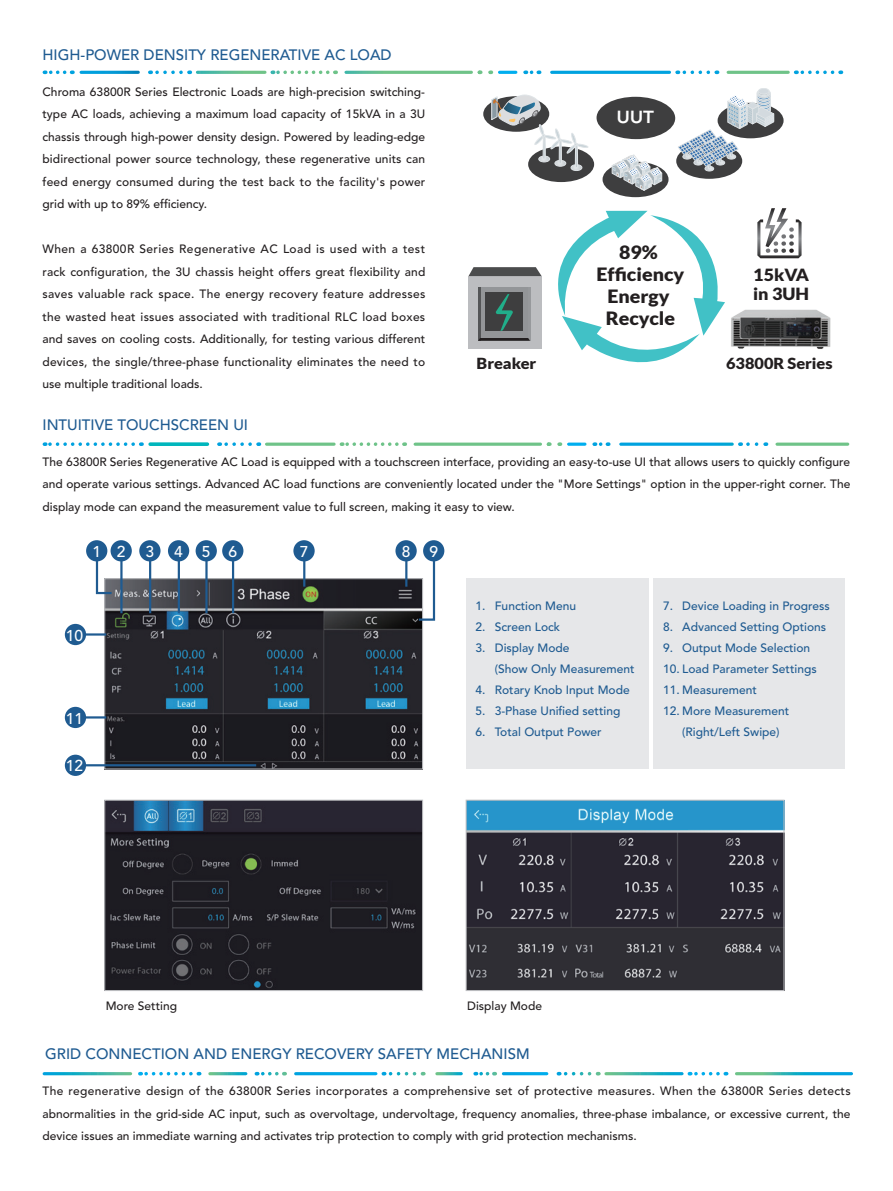
<style>
.page{position:relative;width:893px;height:1191px;background:#fff}
.page>*{position:absolute;margin:0;border:0;box-sizing:border-box;transform-origin:0 0}
.t1{font:900 18.3px/22px "Lato";color:#231f20;text-align:center;scale:1.07 1}
.t2{font:800 17.4px "Avenir";color:#fff;scale:1.07 1}
.t3{font:900 16.8px/18.3px "Lato";color:#231f20;scale:1.07 1}
.t4{font:500 15.6px "Avenir";color:#fff}
.t5{font:900 15.3px "Lato";color:#231f20;scale:1.07 1}
.正常{font:500 15px "Avenir";color:#1f5b91}
.t6{font:500 12px/22.5px "Avenir";color:#231f20;text-align:justify}
.t7{font:500 12px "Avenir";color:#1f5b91}
</style>
<div class="page">
<img style="left:106px;top:801px;width:315px;height:188px">
<div style="left:104px;top:799px;width:319px;height:192px;border:1px solid #bcbdc0"></div>
<img style="left:106px;top:580px;width:315px;height:187px">
<div style="left:104px;top:578px;width:319px;height:191px;border:1px solid #bcbdc0"></div>
<img style="left:468px;top:801px;width:314px;height:188px">
<div style="left:466px;top:799px;width:318px;height:192px;border:1px solid #bcbdc0"></div>
<div style="left:466px;top:578px;width:182px;height:191px;background:#e6e7e9"></div>
<div style="left:653px;top:578px;width:191px;height:191px;background:#e6e7e9"></div>
<div style="left:86px;top:540px;width:21px;height:21px;background:#1f5b91;border-radius:50%"></div>
<div style="left:65px;top:624px;width:21px;height:21px;background:#1f5b91;border-radius:50%"></div>
<div style="left:65px;top:707px;width:21px;height:21px;background:#1f5b91;border-radius:50%"></div>
<div style="left:65px;top:754px;width:21px;height:22px;background:#1f5b91;border-radius:50%"></div>
<div style="left:423px;top:540px;width:21px;height:21px;background:#1f5b91;border-radius:50%"></div>
<div style="left:111px;top:540px;width:21px;height:21px;background:#1f5b91;border-radius:50%"></div>
<div style="left:139px;top:540px;width:22px;height:21px;background:#1f5b91;border-radius:50%"></div>
<div style="left:168px;top:540px;width:21px;height:21px;background:#1f5b91;border-radius:50%"></div>
<div style="left:196px;top:540px;width:21px;height:21px;background:#1f5b91;border-radius:50%"></div>
<div style="left:222px;top:540px;width:21px;height:21px;background:#1f5b91;border-radius:50%"></div>
<div style="left:293px;top:540px;width:22px;height:21px;background:#1f5b91;border-radius:50%"></div>
<div style="left:395px;top:540px;width:22px;height:21px;background:#1f5b91;border-radius:50%"></div>
<svg style="left:95px;top:558px;width:19px;height:37px"></svg>
<hr style="left:85px;top:633px;width:21px;height:2px;background:#1f5b91">
<hr style="left:85px;top:716px;width:21px;height:2px;background:#1f5b91">
<hr style="left:85px;top:764px;width:171px;height:2px;background:#1f5b91">
<svg style="left:417px;top:558px;width:19px;height:64px"></svg>
<hr style="left:120px;top:560px;width:3px;height:53px;background:#1f5b91">
<hr style="left:149px;top:560px;width:2px;height:53px;background:#1f5b91">
<hr style="left:178px;top:560px;width:2px;height:53px;background:#1f5b91">
<hr style="left:205px;top:560px;width:3px;height:53px;background:#1f5b91">
<hr style="left:232px;top:560px;width:2px;height:53px;background:#1f5b91">
<hr style="left:303px;top:560px;width:2px;height:26px;background:#1f5b91">
<hr style="left:405px;top:560px;width:2px;height:26px;background:#1f5b91">
<img style="left:731px;top:310px;width:100px;height:39px">
<svg style="left:757px;top:208px;width:45px;height:50px"></svg>
<div style="left:676px;top:143px;width:66px;height:36px;background:#3e3e3f;border-radius:50%"></div>
<div style="left:596px;top:97px;width:79px;height:42px;background:#3e3e3f;border-radius:50%"></div>
<div style="left:603px;top:162px;width:65px;height:35px;background:#3e3e3f;border-radius:50%"></div>
<div style="left:483px;top:96px;width:66px;height:36px;background:#3e3e3f;border-radius:50%"></div>
<svg style="left:718px;top:103px;width:66px;height:35px"></svg>
<div style="left:528px;top:146px;width:66px;height:36px;background:#3e3e3f;border-radius:50%"></div>
<div style="left:758px;top:88px;width:11px;height:6px;background:#d3dadf;border-radius:50%"></div>
<div style="left:758px;top:88px;width:11px;height:6px;border:1px solid #dfe4e7;border-radius:50%"></div>
<svg style="left:678px;top:91px;width:96px;height:80px"></svg>
<svg style="left:491px;top:95px;width:97px;height:76px"></svg>
<svg style="left:612px;top:154px;width:50px;height:39px"></svg>
<svg style="left:469px;top:211px;width:256px;height:152px"></svg>
<svg style="left:150px;top:70px;width:31px;height:4px"></svg>
<svg style="left:677px;top:70px;width:31px;height:4px"></svg>
<svg style="left:796px;top:70px;width:37px;height:4px"></svg>
<svg style="left:44px;top:70px;width:21px;height:4px"></svg>
<svg style="left:525px;top:70px;width:7px;height:4px"></svg>
<svg style="left:479px;top:70px;width:12px;height:4px"></svg>
<svg style="left:272px;top:70px;width:56px;height:4px"></svg>
<svg style="left:266px;top:442px;width:68px;height:4px"></svg>
<svg style="left:621px;top:442px;width:111px;height:4px"></svg>
<svg style="left:150px;top:442px;width:57px;height:4px"></svg>
<svg style="left:569px;top:442px;width:16px;height:4px"></svg>
<svg style="left:415px;top:442px;width:125px;height:4px"></svg>
<svg style="left:777px;top:442px;width:71px;height:4px"></svg>
<svg style="left:219px;top:442px;width:31px;height:4px"></svg>
<svg style="left:740px;top:442px;width:17px;height:4px"></svg>
<svg style="left:44px;top:442px;width:89px;height:4px"></svg>
<svg style="left:594px;top:442px;width:7px;height:4px"></svg>
<svg style="left:548px;top:442px;width:12px;height:4px"></svg>
<svg style="left:341px;top:442px;width:56px;height:4px"></svg>
<svg style="left:558px;top:1071px;width:32px;height:4px"></svg>
<svg style="left:256px;top:1071px;width:21px;height:4px"></svg>
<svg style="left:383px;top:1071px;width:32px;height:4px"></svg>
<svg style="left:475px;top:1071px;width:13px;height:4px"></svg>
<svg style="left:140px;top:1071px;width:51px;height:4px"></svg>
<svg style="left:689px;top:1071px;width:29px;height:4px"></svg>
<p class="正常" style="left:43px;top:46px;width:351px">HIGH-POWER DENSITY REGENERATIVE AC LOAD</p>
<p class="t6" style="left:43px;top:80px;width:384px">Chroma 63800R Series Electronic Loads are high-precision switching&shy;type AC loads, achieving a maximum load capacity of 15kVA in a 3U chassis through high-power density design. Powered by leading-edge bidirectional power source technology, these regenerative units can feed energy consumed during the test back to the facility's power grid with up to 89% efficiency.</p>
<p class="t6" style="left:43px;top:238px;width:384px">When a 63800R Series Regenerative AC Load is used with a test rack configuration, the 3U chassis height offers great flexibility and saves valuable rack space. The energy recovery feature addresses the wasted heat issues associated with traditional RLC load boxes and saves on cooling costs. Additionally, for testing various different devices, the single/three-phase functionality eliminates the need to use multiple traditional loads.</p>
<p class="正常" style="left:43px;top:416px;width:207px">INTUITIVE TOUCHSCREEN UI</p>
<p class="t5" style="left:477px;top:354px;width:57px">Breaker</p>
<p class="t2" style="left:616px;top:107px;width:37px">UUT</p>
<p class="t1" style="left:596px;top:240px;width:84px">89%<br>Efficiency<br>Energy<br>Recycle</p>
<p class="t3" style="left:753px;top:265px;width:54px">15kVA in 3UH</p>
<p class="t5" style="left:726px;top:355px;width:101px">63800R Series</p>
<p class="t6" style="left:43px;top:450px;width:809px">The 63800R Series Regenerative AC Load is equipped with a touchscreen interface, providing an easy-to-use UI that allows users to quickly configure and operate various settings. Advanced AC load functions are conveniently located under the "More Settings" option in the upper-right corner. The display mode can expand the measurement value to full screen, making it easy to view.</p>
<p class="t4" style="left:92px;top:542px;width:10px">1</p>
<p class="t4" style="left:117px;top:542px;width:10px">2</p>
<p class="t4" style="left:146px;top:542px;width:10px">3</p>
<p class="t4" style="left:174px;top:542px;width:10px">4</p>
<p class="t4" style="left:202px;top:542px;width:10px">5</p>
<p class="t4" style="left:228px;top:542px;width:10px">6</p>
<p class="t4" style="left:300px;top:542px;width:10px">7</p>
<p class="t4" style="left:402px;top:542px;width:10px">8</p>
<p class="t4" style="left:429px;top:542px;width:10px">9</p>
<p class="t4" style="left:66px;top:626px;width:19px">10</p>
<p class="t4" style="left:66px;top:709px;width:19px">11</p>
<p class="t4" style="left:66px;top:757px;width:19px">12</p>
<p class="t7" style="left:476px;top:599px;width:102px">1. Function Menu</p>
<p class="t7" style="left:476px;top:620px;width:86px">2. Screen Lock</p>
<p class="t7" style="left:476px;top:641px;width:96px">3. Display Mode</p>
<p class="t7" style="left:495px;top:662px;width:141px">(Show Only Measurement</p>
<p class="t7" style="left:476px;top:683px;width:156px">4. Rotary Knob Input Mode</p>
<p class="t7" style="left:476px;top:704px;width:146px">5. 3-Phase Unified setting</p>
<p class="t7" style="left:476px;top:725px;width:128px">6. Total Output Power</p>
<p class="t7" style="left:663px;top:599px;width:168px">7. Device Loading in Progress</p>
<p class="t7" style="left:663px;top:620px;width:165px">8. Advanced Setting Options</p>
<p class="t7" style="left:663px;top:641px;width:149px">9. Output Mode Selection</p>
<p class="t7" style="left:663px;top:662px;width:155px">10. Load Parameter Settings</p>
<p class="t7" style="left:663px;top:683px;width:95px">11. Measurement</p>
<p class="t7" style="left:663px;top:704px;width:128px">12. More Measurement</p>
<p class="t7" style="left:682px;top:725px;width:99px">(Right/Left Swipe)</p>
<p class="t6" style="left:106px;top:995px;width:73px">More Setting</p>
<p class="t6" style="left:467px;top:995px;width:76px">Display Mode</p>
<p class="正常" style="left:45px;top:1045px;width:486px">GRID CONNECTION AND ENERGY RECOVERY SAFETY MECHANISM</p>
<p class="t6" style="left:43px;top:1080px;width:810px">The regenerative design of the 63800R Series incorporates a comprehensive set of protective measures. When the 63800R Series detects abnormalities in the grid-side AC input, such as overvoltage, undervoltage, frequency anomalies, three-phase imbalance, or excessive current, the device issues an immediate warning and activates trip protection to comply with grid protection mechanisms.</p>
</div>
